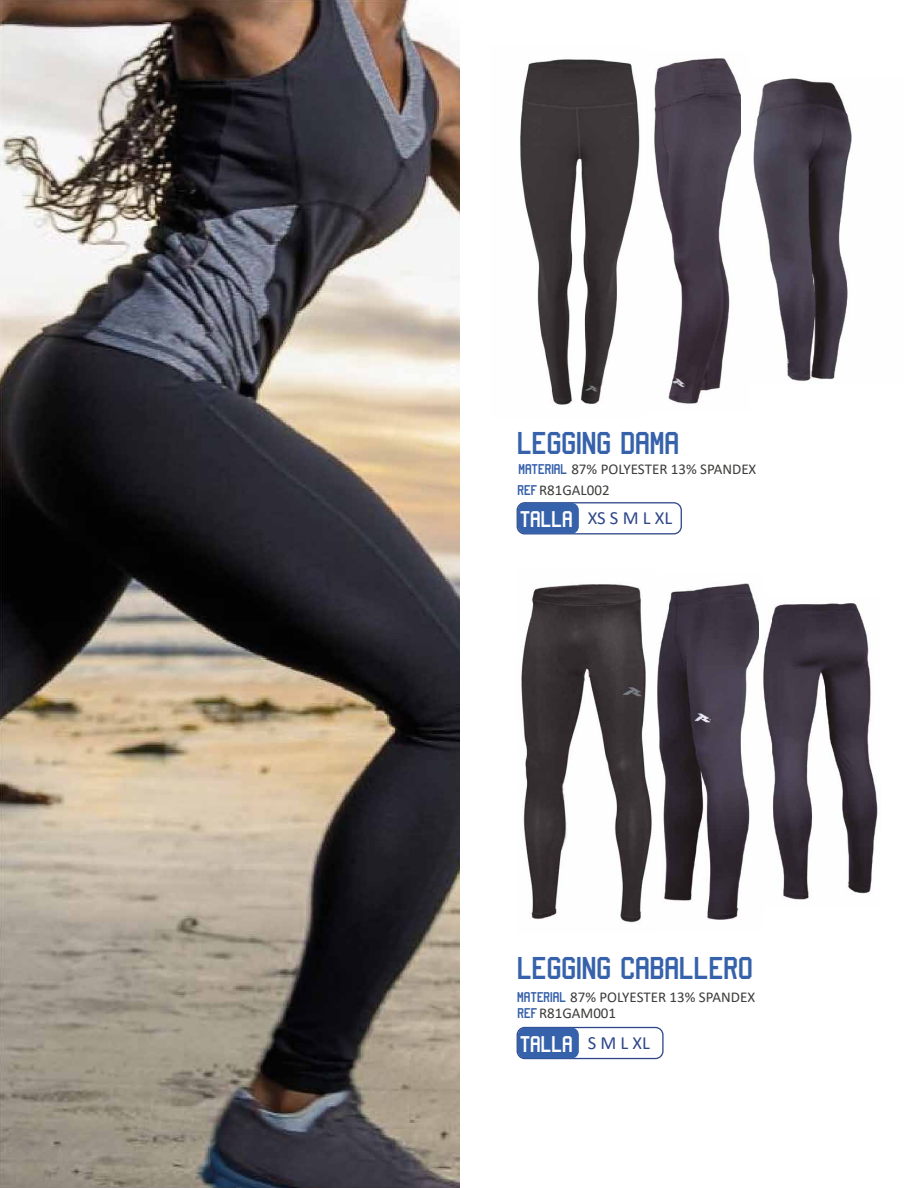
<style>
.page{position:relative;width:918px;height:1188px;background:#fff}
.page>*{position:absolute;margin:0;border:0;box-sizing:border-box;transform-origin:0 0}
.t1{font:33.45px "Sports Jersey";color:#3661ab}
.t2{font:24px "Sports Jersey";color:#fff}
.t3{font:18.6px "Calibri";color:#2f478a}
.t4{font:15px/21px "Calibri";color:#3c3c3b}
.s1{font-family:"Sports Jersey";color:#3661ab}
.s2{font-family:"Sports Jersey";font-size:24px;color:#fff}
.s3{font-family:"Calibri";font-size:18.6px;color:#2f478a}
</style>
<div class="page">
<img style="left:0;top:0;width:459px;height:1188px">
<div style="left:517px;top:1027px;width:147px;height:32px;border:1px solid #2f478a;border-radius:7px"></div>
<div style="left:518px;top:1028px;width:61px;height:31px;background:#3661ab;border-radius:7px"></div>
<div style="left:517px;top:502px;width:165px;height:32px;border:1px solid #2f478a;border-radius:7px"></div>
<div style="left:518px;top:503px;width:61px;height:31px;background:#3661ab;border-radius:7px"></div>
<img style="left:654px;top:58px;width:87px;height:346px">
<img style="left:753px;top:78px;width:99px;height:304px">
<img style="left:657px;top:583px;width:102px;height:337px">
<img style="left:763px;top:603px;width:115px;height:297px">
<img style="left:520px;top:59px;width:120px;height:346px">
<img style="left:521px;top:584px;width:131px;height:339px">
<h1 class="t1" style="left:517px;top:432px;width:164px">LEGGING DAMA</h1>
<p class="t4" style="left:518px;top:459px;width:240px"><span class="s1">MATERIAL:</span>87% POLYESTER 13% SPANDEX<br><span class="s1">REF:</span> R81GAL002</p>
<p class="t3" style="left:520px;top:505px;width:154px"><span class="s2">TALLA</span> XS S M L XL</p>
<h1 class="t1" style="left:517px;top:957px;width:237px">LEGGING CABALLERO</h1>
<p class="t4" style="left:517px;top:986px;width:239px"><span class="s1">MATERIAL:</span>87% POLYESTER 13% SPANDEX</p>
<p class="t4" style="left:518px;top:1003px;width:100px"><span class="s1">REF:</span> R81GAM001</p>
<h2 class="t2" style="left:520px;top:1036px;width:132px">TALLA <span class="s3">S M L XL</span></h2>
</div>
